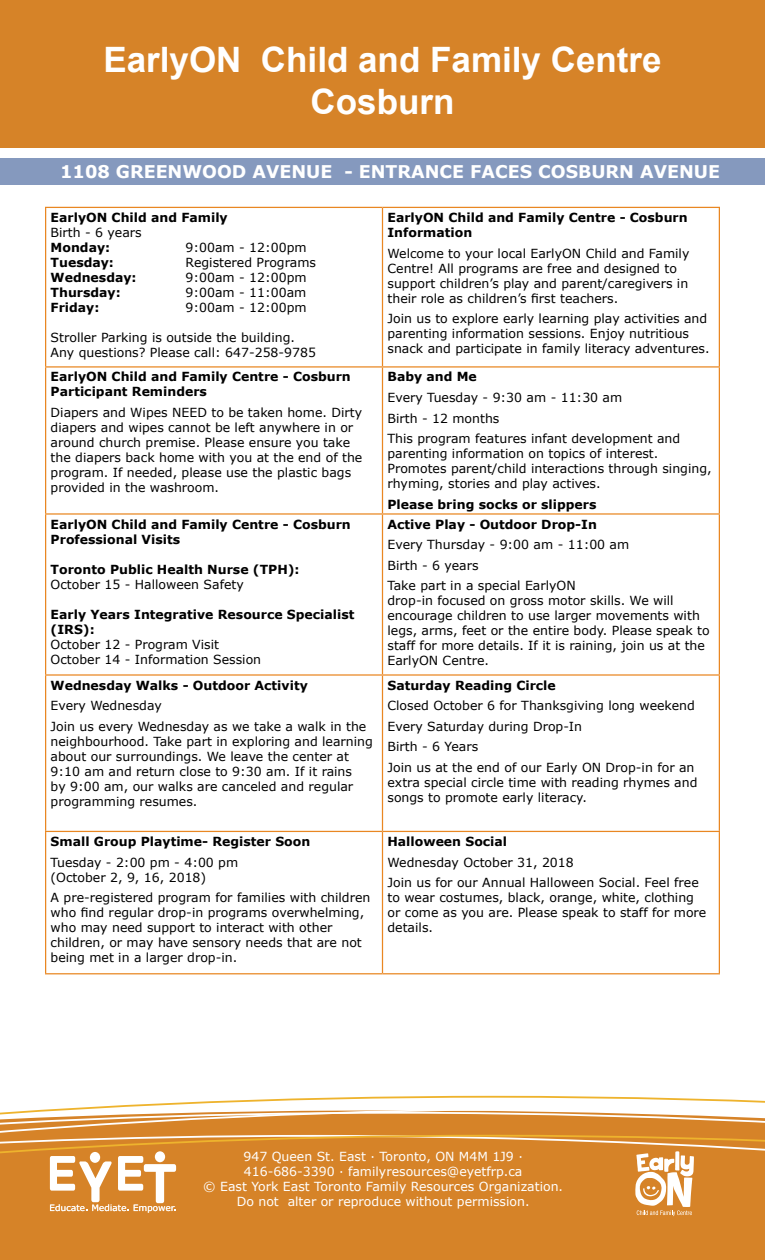
<style>
.page{position:relative;width:765px;height:1260px;background:#fff}
.page>*{position:absolute;margin:0;border:0;box-sizing:border-box;transform-origin:0 0}
.t1{font:700 35px/42px "Arial";color:#fff;text-align:center}
.t2{font:700 17.5px "Verdana";color:#fff}
.t3{font:12.5px/15px "Verdana";color:#000}
.t4{font:700 12.5px/15px "Verdana";color:#000}
.t5{font:12.5px/15px "Verdana";color:#fff;text-align:center}
.t6{font:8.88px "Verdana";color:#fff}
</style>
<div class="page">
<div style="left:0;top:0;width:765px;height:148px;background:#d68328"></div>
<div style="left:0;top:158px;width:765px;height:26px;background:#8599be"></div>
<svg style="left:74px;top:1096px;width:691px;height:12px"></svg>
<svg style="left:10px;top:1108px;width:542px;height:4px"></svg>
<svg style="left:0;top:1112px;width:765px;height:23px;background:#dd994e"></svg>
<div style="left:0;top:1135px;width:765px;height:125px;background:#d68328"></div>
<div style="left:90px;top:1152px;width:10px;height:11px;background:#fff;border-radius:50%"></div>
<div style="left:155px;top:1151px;width:10px;height:11px;background:#fff;border-radius:50%"></div>
<svg style="left:50px;top:1156px;width:126px;height:57px"></svg>
<svg style="left:635px;top:1151px;width:59px;height:65px"></svg>
<hr style="left:45px;top:207px;width:337px;height:1px;background:#e98722">
<hr style="left:45px;top:208px;width:1px;height:158px;background:#e98722">
<hr style="left:382px;top:207px;width:338px;height:1px;background:#e98722">
<hr style="left:382px;top:208px;width:1px;height:158px;background:#e98722">
<hr style="left:719px;top:208px;width:1px;height:158px;background:#e98722">
<hr style="left:45px;top:366px;width:337px;height:2px;background:#e98722">
<hr style="left:45px;top:368px;width:1px;height:145px;background:#e98722">
<hr style="left:382px;top:366px;width:338px;height:2px;background:#e98722">
<hr style="left:382px;top:368px;width:1px;height:145px;background:#e98722">
<hr style="left:719px;top:368px;width:1px;height:145px;background:#e98722">
<hr style="left:45px;top:513px;width:337px;height:2px;background:#e98722">
<hr style="left:45px;top:515px;width:1px;height:159px;background:#e98722">
<hr style="left:382px;top:513px;width:338px;height:2px;background:#e98722">
<hr style="left:382px;top:515px;width:1px;height:159px;background:#e98722">
<hr style="left:719px;top:515px;width:1px;height:159px;background:#e98722">
<hr style="left:45px;top:674px;width:337px;height:2px;background:#e98722">
<hr style="left:45px;top:676px;width:1px;height:155px;background:#e98722">
<hr style="left:382px;top:674px;width:338px;height:2px;background:#e98722">
<hr style="left:382px;top:676px;width:1px;height:155px;background:#e98722">
<hr style="left:719px;top:676px;width:1px;height:155px;background:#e98722">
<hr style="left:45px;top:831px;width:337px;height:1px;background:#e98722">
<hr style="left:45px;top:832px;width:1px;height:141px;background:#e98722">
<hr style="left:382px;top:831px;width:338px;height:1px;background:#e98722">
<hr style="left:382px;top:832px;width:1px;height:141px;background:#e98722">
<hr style="left:719px;top:832px;width:1px;height:141px;background:#e98722">
<hr style="left:45px;top:973px;width:337px;height:1px;background:#e98722">
<hr style="left:382px;top:973px;width:338px;height:1px;background:#e98722">
<h1 class="t1" style="left:103px;top:40px;width:560px">EarlyON Child and Family Centre<br>Cosburn</h1>
<h2 class="t2" style="left:60px;top:160px;width:661px">1108 GREENWOOD AVENUE - ENTRANCE FACES COSBURN AVENUE</h2>
<p class="t4" style="left:51px;top:210px;width:179px">EarlyON Child and Family</p>
<p class="t3" style="left:51px;top:225px;width:93px">Birth - 6 years</p>
<p class="t4" style="left:51px;top:240px;width:61px">Monday:</p>
<p class="t3" style="left:186px;top:240px;width:123px">9:00am - 12:00pm</p>
<p class="t4" style="left:51px;top:255px;width:65px">Tuesday:</p>
<p class="t3" style="left:186px;top:255px;width:132px">Registered Programs</p>
<p class="t4" style="left:51px;top:270px;width:87px">Wednesday:</p>
<p class="t3" style="left:186px;top:270px;width:123px">9:00am - 12:00pm</p>
<p class="t4" style="left:51px;top:285px;width:72px">Thursday:</p>
<p class="t3" style="left:186px;top:285px;width:122px">9:00am - 11:00am</p>
<p class="t4" style="left:51px;top:300px;width:50px">Friday:</p>
<p class="t3" style="left:186px;top:300px;width:123px">9:00am - 12:00pm</p>
<p class="t3" style="left:51px;top:330px;width:267px">Stroller Parking is outside the building.<br>Any questions? Please call: 647-258-9785</p>
<p class="t4" style="left:51px;top:370px;width:302px">EarlyON Child and Family Centre - Cosburn<br>Participant Reminders</p>
<p class="t3" style="left:51px;top:405px;width:313px">Diapers and Wipes NEED to be taken home. Dirty diapers and wipes cannot be left anywhere in or around church premise. Please ensure you take the diapers back home with you at the end of the program. If needed, please use the plastic bags provided in the washroom.</p>
<p class="t4" style="left:51px;top:517px;width:302px">EarlyON Child and Family Centre - Cosburn<br>Professional Visits</p>
<p class="t4" style="left:51px;top:562px;width:251px">Toronto Public Health Nurse (TPH):</p>
<p class="t3" style="left:51px;top:577px;width:195px">October 15 - Halloween Safety</p>
<p class="t4" style="left:51px;top:607px;width:305px">Early Years Integrative Resource Specialist (IRS):</p>
<p class="t3" style="left:51px;top:637px;width:212px">October 12 - Program Visit<br>October 14 - Information Session</p>
<p class="t4" style="left:51px;top:678px;width:259px">Wednesday Walks - Outdoor Activity</p>
<p class="t3" style="left:51px;top:696px;width:317px;line-height:20.6px">Every Wednesday<br>Join us every Wednesday as we take a walk in the</p>
<p class="t3" style="left:51px;top:734px;width:324px">neighbourhood. Take part in exploring and learning about our surroundings. We leave the center at 9:10 am and return close to 9:30 am. If it rains<br>by 9:00 am, our walks are canceled and regular programming resumes.</p>
<p class="t4" style="left:51px;top:834px;width:261px">Small Group Playtime- Register Soon</p>
<p class="t3" style="left:51px;top:855px;width:189px">Tuesday - 2:00 pm - 4:00 pm (October 2, 9, 16, 2018)</p>
<p class="t3" style="left:51px;top:890px;width:321px">A pre-registered program for families with children who find regular drop-in programs overwhelming, who may need support to interact with other children, or may have sensory needs that are not being met in a larger drop-in.</p>
<p class="t4" style="left:388px;top:210px;width:302px">EarlyON Child and Family Centre - Cosburn<br>Information</p>
<p class="t3" style="left:388px;top:246px;width:303px">Welcome to your local EarlyON Child and Family Centre! All programs are free and designed to support children’s play and parent/caregivers in their role as children’s first teachers.</p>
<p class="t3" style="left:388px;top:311px;width:324px">Join us to explore early learning play activities and parenting information sessions. Enjoy nutritious snack and participate in family literacy adventures.</p>
<p class="t4" style="left:388px;top:370px;width:91px">Baby and Me</p>
<p class="t3" style="left:388px;top:387px;width:294px;line-height:20.6px">Every Tuesday - 9:30 am - 11:30 am<br>Birth - 12 months<br>This program features infant development and</p>
<p class="t3" style="left:388px;top:447px;width:326px">parenting information on topics of interest.<br>Promotes parent/child interactions through singing, rhyming, stories and play actives.</p>
<p class="t4" style="left:388px;top:497px;width:211px">Please bring socks or slippers</p>
<p class="t4" style="left:388px;top:517px;width:211px">Active Play - Outdoor Drop-In</p>
<p class="t3" style="left:388px;top:535px;width:243px;line-height:20.6px">Every Thursday - 9:00 am - 11:00 am<br>Birth - 6 years<br>Take part in a special EarlyON</p>
<p class="t3" style="left:388px;top:594px;width:324px">drop-in focused on gross motor skills. We will encourage children to use larger movements with legs, arms, feet or the entire body. Please speak to staff for more details. If it is raining, join us at the EarlyON Centre.</p>
<p class="t4" style="left:388px;top:678px;width:170px">Saturday Reading Circle</p>
<p class="t3" style="left:388px;top:696px;width:309px;line-height:20.6px">Closed October 6 for Thanksgiving long weekend Every Saturday during Drop-In<br>Birth - 6 Years<br>Join us at the end of our Early ON Drop-in for an</p>
<p class="t3" style="left:388px;top:775px;width:311px">extra special circle time with reading rhymes and songs to promote early literacy.</p>
<p class="t4" style="left:388px;top:834px;width:121px">Halloween Social</p>
<p class="t3" style="left:388px;top:852px;width:313px;line-height:20.6px">Wednesday October 31, 2018<br>Join us for our Annual Halloween Social. Feel free</p>
<p class="t3" style="left:388px;top:890px;width:320px">to wear costumes, black, orange, white, clothing or come as you are. Please speak to staff for more details.</p>
<p class="t6" style="left:50px;top:1202px;width:129px">Educate. Mediate. Empower.</p>
<p class="t5" style="left:203px;top:1149px;width:361px">947 Queen St. East · Toronto, ON M4M 1J9 · 416-686-3390 · familyresources@eyetfrp.ca<br>© East York East Toronto Family Resources Organization.<br>Do not alter or reproduce without permission.</p>
</div>
